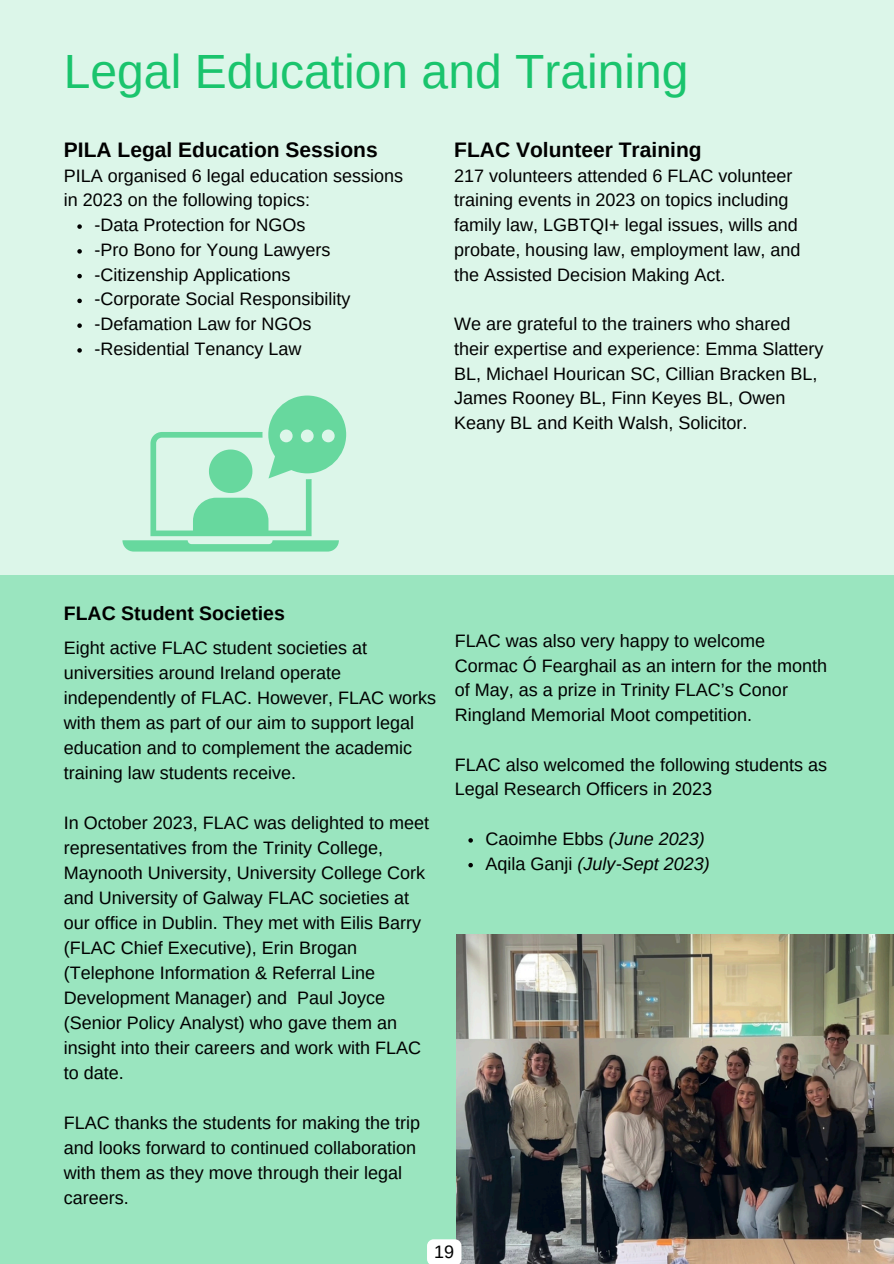
<style>
.page{position:relative;width:894px;height:1264px;background:#fff}
.page>*{position:absolute;margin:0;border:0;box-sizing:border-box;transform-origin:0 0}
.t1{font:48px "Arimo";color:#1ac46d}
.t2{font:700 21px "Arimo";color:#000}
.t3{font:700 19.5px "Arimo";color:#000}
.t4{font:18px/25px "Arimo";color:#000}
.t5{font:italic 18px "Arimo";color:#000}
.s1{font-style:italic}
.s2{font-style:normal}
</style>
<div class="page">
<div style="left:0;top:0;width:893px;height:1263px;background:#dcf6e9"></div>
<div style="left:0;top:575px;width:893px;height:688px;background:#9ae5bf"></div>
<img style="left:456px;top:934px;width:436px;height:329px">
<svg style="left:122px;top:395px;width:224px;height:156px"></svg>
<svg style="left:77px;top:224px;width:5px;height:5px"></svg>
<svg style="left:77px;top:249px;width:5px;height:4px"></svg>
<svg style="left:77px;top:274px;width:5px;height:4px"></svg>
<svg style="left:77px;top:298px;width:5px;height:5px"></svg>
<svg style="left:77px;top:323px;width:5px;height:5px"></svg>
<svg style="left:77px;top:348px;width:5px;height:4px"></svg>
<svg style="left:468px;top:838px;width:5px;height:4px"></svg>
<svg style="left:468px;top:862px;width:5px;height:5px"></svg>
<svg style="left:427px;top:1239px;width:34px;height:24px"></svg>
<p class="t1" style="left:64px;top:44px;width:626px">Legal Education and Training</p>
<p class="t2" style="left:64px;top:138px;width:315px">PILA Legal Education Sessions</p>
<p class="t4" style="left:64px;top:163px;width:341px">PILA organised 6 legal education sessions in 2023 on the following topics:</p>
<p class="t4" style="left:94px;top:212px;width:212px">-Data Protection for NGOs</p>
<p class="t4" style="left:94px;top:237px;width:237px">-Pro Bono for Young Lawyers</p>
<p class="t4" style="left:94px;top:262px;width:197px">-Citizenship Applications</p>
<p class="t4" style="left:94px;top:286px;width:257px">-Corporate Social Responsibility</p>
<p class="t4" style="left:94px;top:311px;width:218px">-Defamation Law for NGOs</p>
<p class="t4" style="left:94px;top:336px;width:208px">-Residential Tenancy Law</p>
<p class="t2" style="left:454px;top:138px;width:249px">FLAC Volunteer Training</p>
<p class="t4" style="left:454px;top:163px;width:347px">217 volunteers attended 6 FLAC volunteer training events in 2023 on topics including family law, LGBTQI+ legal issues, wills and probate, housing law, employment law, and the Assisted Decision Making Act.</p>
<p class="t4" style="left:454px;top:311px;width:370px">We are grateful to the trainers who shared their expertise and experience: Emma Slattery BL, Michael Hourican SC, Cillian Bracken BL, James Rooney BL, Finn Keyes BL, Owen Keany BL and Keith Walsh, Solicitor.</p>
<h2 class="t3" style="left:64px;top:602px;width:222px">FLAC Student Societies</h2>
<p class="t4" style="left:64px;top:635px;width:374px">Eight active FLAC student societies at universities around Ireland operate independently of FLAC. However, FLAC works with them as part of our aim to support legal education and to complement the academic training law students receive.</p>
<p class="t4" style="left:64px;top:810px;width:367px">In October 2023, FLAC was delighted to meet representatives from the Trinity College, Maynooth University, University College Cork and University of Galway FLAC societies at our office in Dublin. They met with Eilis Barry (FLAC Chief Executive), Erin Brogan (Telephone Information &amp; Referral Line Development Manager) and Paul Joyce (Senior Policy Analyst) who gave them an insight into their careers and work with FLAC to date.</p>
<p class="t4" style="left:64px;top:1110px;width:358px">FLAC thanks the students for making the trip and looks forward to continued collaboration with them as they move through their legal careers.</p>
<p class="t4" style="left:455px;top:628px;width:373px">FLAC was also very happy to welcome Cormac Ó Fearghail as an intern for the month of May, as a prize in Trinity FLAC’s Conor Ringland Memorial Moot competition.</p>
<p class="t4" style="left:455px;top:752px;width:373px">FLAC also welcomed the following students as<br>Legal Research Officers in 2023</p>
<p class="t4" style="left:485px;top:826px;width:221px">Caoimhe Ebbs <span class="s1">(June 2023)</span></p>
<p class="t5" style="left:485px;top:853px;width:226px"><span class="s2">Aqila Ganji</span> (July-Sept 2023)</p>
<p class="t4" style="left:434px;top:1238px;width:22px">19</p>
</div>
